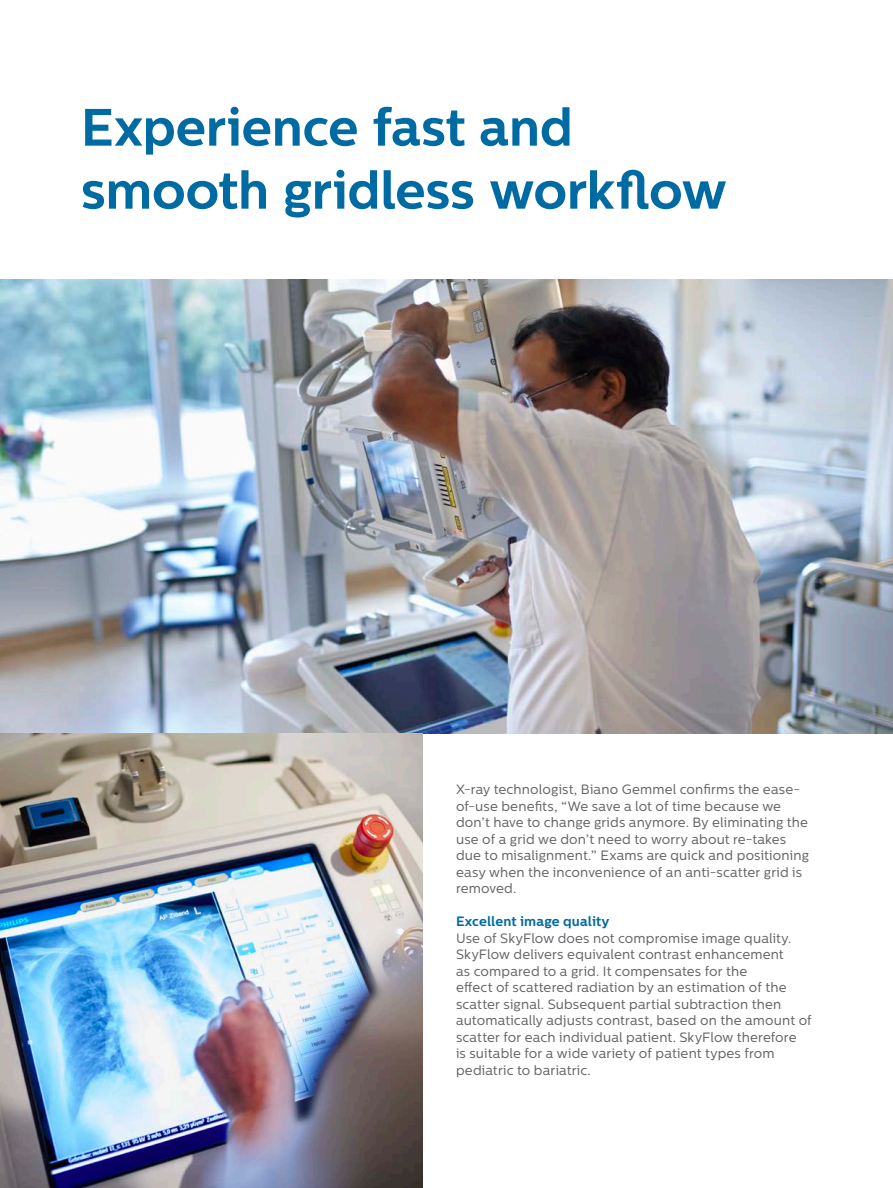
<style>
.page{position:relative;width:893px;height:1188px;background:#fff}
.page>*{position:absolute;margin:0;border:0;box-sizing:border-box;transform-origin:0 0}
._01_Body_Copy{font:700 52.5px/63px "Centrale Sans";letter-spacing:-.01em;color:#006ba3}
._01_Body_Copy-2{font:13.5px/16.5px "Centrale Sans";letter-spacing:.01em;color:#636366}
._01_Body_Copy-3{font:700 13.5px "Centrale Sans";letter-spacing:.005em;color:#006ba3}
</style>
<div class="page">
<img style="left:0;top:280px;width:893px;height:453px">
<img style="left:0;top:733px;width:422px;height:455px">
<p class="_01_Body_Copy" style="left:81px;top:97px;width:648px">Experience fast and smooth gridless workflow</p>
<p class="_01_Body_Copy-2" style="left:456px;top:781px;width:354px">X-ray technologist, Biano Gemmel confirms the ease&shy;of-use benefits, “We save a lot of time because we don’t have to change grids anymore. By eliminating the use of a grid we don’t need to worry about re-takes due to misalignment.” Exams are quick and positioning easy when the inconvenience of an anti-scatter grid is removed.</p>
<p class="_01_Body_Copy-3" style="left:456px;top:914px;width:155px">Excellent image quality</p>
<p class="_01_Body_Copy-2" style="left:456px;top:930px;width:357px">Use of SkyFlow does not compromise image quality.<br>SkyFlow delivers equivalent contrast enhancement<br>as compared to a grid. It compensates for the<br>effect of scattered radiation by an estimation of the scatter signal. Subsequent partial subtraction then automatically adjusts contrast, based on the amount of scatter for each individual patient. SkyFlow therefore<br>is suitable for a wide variety of patient types from pediatric to bariatric.</p>
</div>
